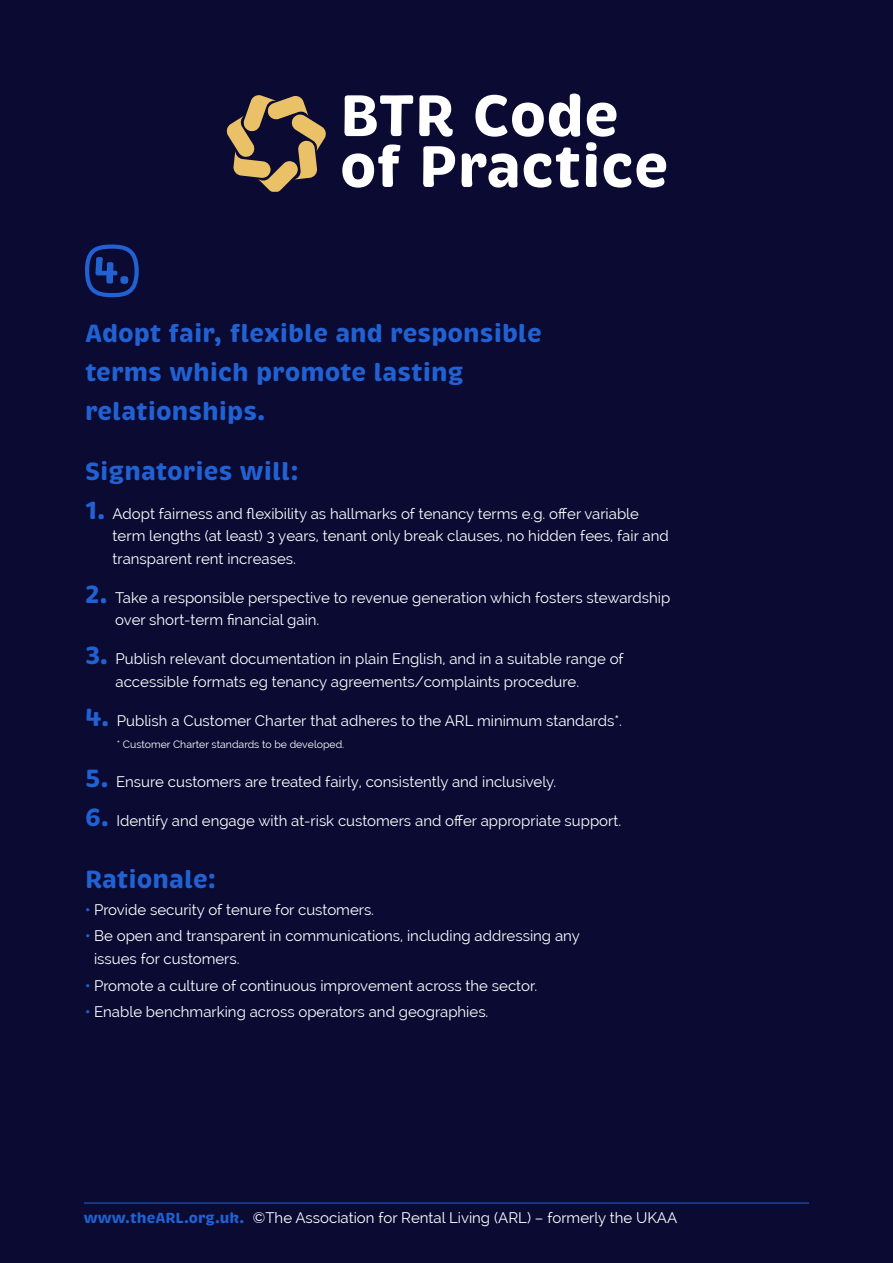
<style>
.page{position:relative;width:893px;height:1263px;background:#0a0a33}
.page>*{position:absolute;margin:0;border:0;box-sizing:border-box;transform-origin:0 0}
.t1{font:700 25.5px/39px "Brevia";color:#2161d1}
.t2{font:15px/22.5px "Raleway";color:#fff}
.t3{font:10.5px "Raleway";color:#fff}
.s1{font-family:"Brevia";font-weight:700;font-size:25.5px;color:#2161d1}
.s2{font-weight:700;color:#2161d1}
.s3{font-family:"Brevia";font-weight:700;color:#2161d1}
</style>
<div class="page">
<hr style="left:84px;top:1203px;width:725px;height:1px;background:#2161d1">
<svg style="left:344px;top:95px;width:109px;height:42px"></svg>
<svg style="left:342px;top:144px;width:59px;height:44px"></svg>
<svg style="left:423px;top:146px;width:32px;height:41px"></svg>
<svg style="left:461px;top:94px;width:205px;height:94px"></svg>
<svg style="left:226px;top:95px;width:100px;height:97px"></svg>
<svg style="left:85px;top:244px;width:54px;height:53px"></svg>
<p class="t1" style="left:85px;top:314px;width:458px">Adopt fair, flexible and responsible terms which promote lasting relationships.</p>
<p class="t1" style="left:85px;top:452px;width:215px">Signatories will:</p>
<p class="t2" style="left:113px;top:502px;width:558px;text-indent:-28px"><span class="s1">1.</span> Adopt fairness and flexibility as hallmarks of tenancy terms e.g. offer variable term lengths (at least) 3 years, tenant only break clauses, no hidden fees, fair and transparent rent increases.</p>
<p class="t2" style="left:115px;top:586px;width:557px;text-indent:-30px"><span class="s1">2.</span> Take a responsible perspective to revenue generation which fosters stewardship over short-term financial gain.</p>
<p class="t2" style="left:116px;top:648px;width:510px;text-indent:-30px"><span class="s1">3.</span> Publish relevant documentation in plain English, and in a suitable range of accessible formats eg tenancy agreements/complaints procedure.</p>
<p class="t2" style="left:85px;top:709px;width:538px"><span class="s1">4.</span> Publish a Customer Charter that adheres to the ARL minimum standards*.</p>
<p class="t3" style="left:117px;top:738px;width:229px">* Customer Charter standards to be developed.</p>
<p class="t2" style="left:85px;top:771px;width:473px"><span class="s1">5.</span> Ensure customers are treated fairly, consistently and inclusively.</p>
<p class="t2" style="left:85px;top:810px;width:538px"><span class="s1">6.</span> Identify and engage with at-risk customers and offer appropriate support.</p>
<p class="t1" style="left:85px;top:860px;width:133px">Rationale:</p>
<p class="t2" style="left:85px;top:898px;width:291px"><span class="s2">•</span> Provide security of tenure for customers.</p>
<p class="t2" style="left:94px;top:925px;width:487px;text-indent:-9px"><span class="s2">•</span> Be open and transparent in communications, including addressing any issues for customers.</p>
<p class="t2" style="left:85px;top:974px;width:454px"><span class="s2">•</span> Promote a culture of continuous improvement across the sector.</p>
<p class="t2" style="left:85px;top:1001px;width:405px"><span class="s2">•</span> Enable benchmarking across operators and geographies.</p>
<p class="t2" style="left:84px;top:1206px;width:595px"><span class="s3">www.theARL.org.uk.</span> ©The Association for Rental Living (ARL) – formerly the UKAA</p>
</div>
